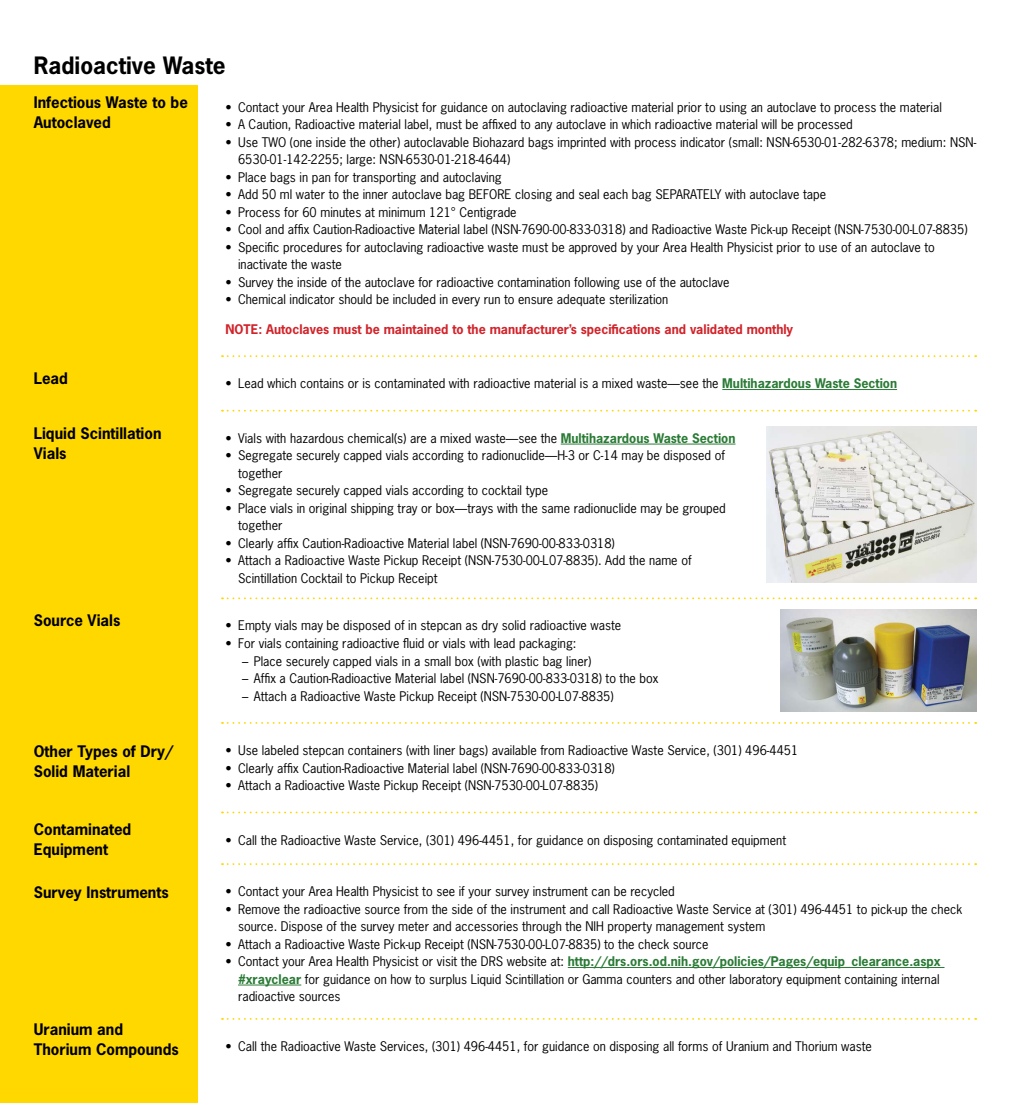
<style>
.page{position:relative;width:1013px;height:1103px;background:#fff}
.page>*{position:absolute;margin:0;border:0;box-sizing:border-box;transform-origin:0 0}
.t1{font:700 22.5px "News Gothic Std";color:#000}
.t2{font:700 15px/20px "News Gothic Std";color:#000}
.t3{font:12.5px/17.5px "News Gothic Std";color:#000}
.Body_Text_1{font:700 12.5px "News Gothic Std";color:#d2232a}
.s1{font-weight:700;color:#2a7b36}
</style>
<div class="page">
<div style="left:0;top:86px;width:197px;height:1016px;background:#ffd800"></div>
<img style="left:767px;top:427px;width:209px;height:156px">
<img style="left:781px;top:609px;width:195px;height:103px">
<hr style="left:722px;top:389px;width:175px;height:1px;background:#2a7b36">
<hr style="left:560px;top:444px;width:175px;height:1px;background:#2a7b36">
<hr style="left:568px;top:967px;width:376px;height:1px;background:#2a7b36">
<hr style="left:238px;top:984px;width:63px;height:1px;background:#2a7b36">
<svg style="left:222px;top:355px;width:754px;height:2px"></svg>
<svg style="left:222px;top:410px;width:754px;height:1px"></svg>
<svg style="left:222px;top:597px;width:754px;height:2px"></svg>
<svg style="left:222px;top:722px;width:754px;height:2px"></svg>
<svg style="left:222px;top:811px;width:754px;height:2px"></svg>
<svg style="left:222px;top:863px;width:754px;height:2px"></svg>
<svg style="left:222px;top:1017px;width:754px;height:2px"></svg>
<h1 class="t1" style="left:34px;top:51px;width:193px">Radioactive Waste</h1>
<h2 class="t2" style="left:34px;top:92px;width:156px">Infectious Waste to be<br>Autoclaved</h2>
<p class="t3" style="left:225px;top:98px;width:718px">• Contact your Area Health Physicist for guidance on autoclaving radioactive material prior to using an autoclave to process the material</p>
<p class="t3" style="left:225px;top:116px;width:628px">• A Caution, Radioactive material label, must be affixed to any autoclave in which radioactive material will be processed</p>
<p class="t3" style="left:238px;top:133px;width:739px;text-indent:-12px">• Use TWO (one inside the other) autoclavable Biohazard bags imprinted with process indicator (small: NSN-6530-01-282-6378; medium: NSN-<br>6530-01-142-2255; large: NSN-6530-01-218-4644)</p>
<p class="t3" style="left:225px;top:168px;width:278px">• Place bags in pan for transporting and autoclaving</p>
<p class="t3" style="left:225px;top:186px;width:602px">• Add 50 ml water to the inner autoclave bag BEFORE closing and seal each bag SEPARATELY with autoclave tape</p>
<p class="t3" style="left:225px;top:203px;width:293px">• Process for 60 minutes at minimum 121° Centigrade</p>
<p class="t3" style="left:225px;top:221px;width:743px">• Cool and affix Caution-Radioactive Material label (NSN-7690-00-833-0318) and Radioactive Waste Pick-up Receipt (NSN-7530-00-L07-8835)</p>
<p class="t3" style="left:238px;top:238px;width:698px;text-indent:-12px">• Specific procedures for autoclaving radioactive waste must be approved by your Area Health Physicist prior to use of an autoclave to inactivate the waste</p>
<p class="t3" style="left:225px;top:273px;width:505px">• Survey the inside of the autoclave for radioactive contamination following use of the autoclave</p>
<p class="t3" style="left:225px;top:291px;width:444px">• Chemical indicator should be included in every run to ensure adequate sterilization</p>
<p class="Body_Text_1" style="left:225px;top:321px;width:569px">NOTE: Autoclaves must be maintained to the manufacturer’s specifications and validated monthly</p>
<h2 class="t2" style="left:34px;top:368px;width:36px">Lead</h2>
<p class="t3" style="left:225px;top:375px;width:673px">• Lead which contains or is contaminated with radioactive material is a mixed waste—see the <span class="s1">Multihazardous Waste Section</span></p>
<h2 class="t2" style="left:34px;top:422px;width:129px">Liquid Scintillation<br>Vials</h2>
<p class="t3" style="left:225px;top:429px;width:511px">• Vials with hazardous chemical(s) are a mixed waste—see the <span class="s1">Multihazardous Waste Section</span></p>
<p class="t3" style="left:238px;top:447px;width:488px;text-indent:-12px">• Segregate securely capped vials according to radionuclide—H-3 or C-14 may be disposed of together</p>
<p class="t3" style="left:225px;top:482px;width:324px">• Segregate securely capped vials according to cocktail type</p>
<p class="t3" style="left:238px;top:499px;width:489px;text-indent:-12px">• Place vials in original shipping tray or box—trays with the same radionuclide may be grouped together</p>
<p class="t3" style="left:225px;top:534px;width:391px">• Clearly affix Caution-Radioactive Material label (NSN-7690-00-833-0318)</p>
<p class="t3" style="left:238px;top:552px;width:455px;text-indent:-12px">• Attach a Radioactive Waste Pickup Receipt (NSN-7530-00-L07-8835). Add the name of<br>Scintillation Cocktail to Pickup Receipt</p>
<h2 class="t2" style="left:34px;top:610px;width:88px">Source Vials</h2>
<p class="t3" style="left:225px;top:617px;width:397px">• Empty vials may be disposed of in stepcan as dry solid radioactive waste</p>
<p class="t3" style="left:225px;top:634px;width:352px">• For vials containing radioactive fluid or vials with lead packaging:</p>
<p class="t3" style="left:241px;top:652px;width:351px">− Place securely capped vials in a small box (with plastic bag liner)</p>
<p class="t3" style="left:241px;top:669px;width:419px">− Affix a Caution-Radioactive Material label (NSN-7690-00-833-0318) to the box</p>
<p class="t3" style="left:241px;top:687px;width:374px">− Attach a Radioactive Waste Pickup Receipt (NSN-7530-00-L07-8835)</p>
<h2 class="t2" style="left:34px;top:741px;width:141px">Other Types of Dry/<br>Solid Material</h2>
<p class="t3" style="left:225px;top:741px;width:574px">• Use labeled stepcan containers (with liner bags) available from Radioactive Waste Service, (301) 496-4451</p>
<p class="t3" style="left:225px;top:759px;width:391px">• Clearly affix Caution-Radioactive Material label (NSN-7690-00-833-0318)</p>
<p class="t3" style="left:225px;top:776px;width:374px">• Attach a Radioactive Waste Pickup Receipt (NSN-7530-00-L07-8835)</p>
<h2 class="t2" style="left:34px;top:819px;width:99px">Contaminated<br>Equipment</h2>
<p class="t3" style="left:225px;top:831px;width:562px">• Call the Radioactive Waste Service, (301) 496-4451, for guidance on disposing contaminated equipment</p>
<h2 class="t2" style="left:34px;top:882px;width:136px">Survey Instruments</h2>
<p class="t3" style="left:225px;top:882px;width:451px">• Contact your Area Health Physicist to see if your survey instrument can be recycled</p>
<p class="t3" style="left:238px;top:900px;width:725px;text-indent:-12px">• Remove the radioactive source from the side of the instrument and call Radioactive Waste Service at (301) 496-4451 to pick-up the check source. Dispose of the survey meter and accessories through the NIH property management system</p>
<p class="t3" style="left:225px;top:935px;width:484px">• Attach a Radioactive Waste Pick-up Receipt (NSN-7530-00-L07-8835) to the check source</p>
<p class="t3" style="left:238px;top:952px;width:704px;text-align:justify;text-indent:-12px">• Contact your Area Health Physicist or visit the DRS website at: <span class="s1">http://drs.ors.od.nih.gov/policies/Pages/equip_clearance.aspx #xrayclear</span> for guidance on how to surplus Liquid Scintillation or Gamma counters and other laboratory equipment containing internal radioactive sources</p>
<h2 class="t2" style="left:34px;top:1019px;width:147px">Uranium and<br>Thorium Compounds</h2>
<p class="t3" style="left:225px;top:1037px;width:648px">• Call the Radioactive Waste Services, (301) 496-4451, for guidance on disposing all forms of Uranium and Thorium waste</p>
</div>
